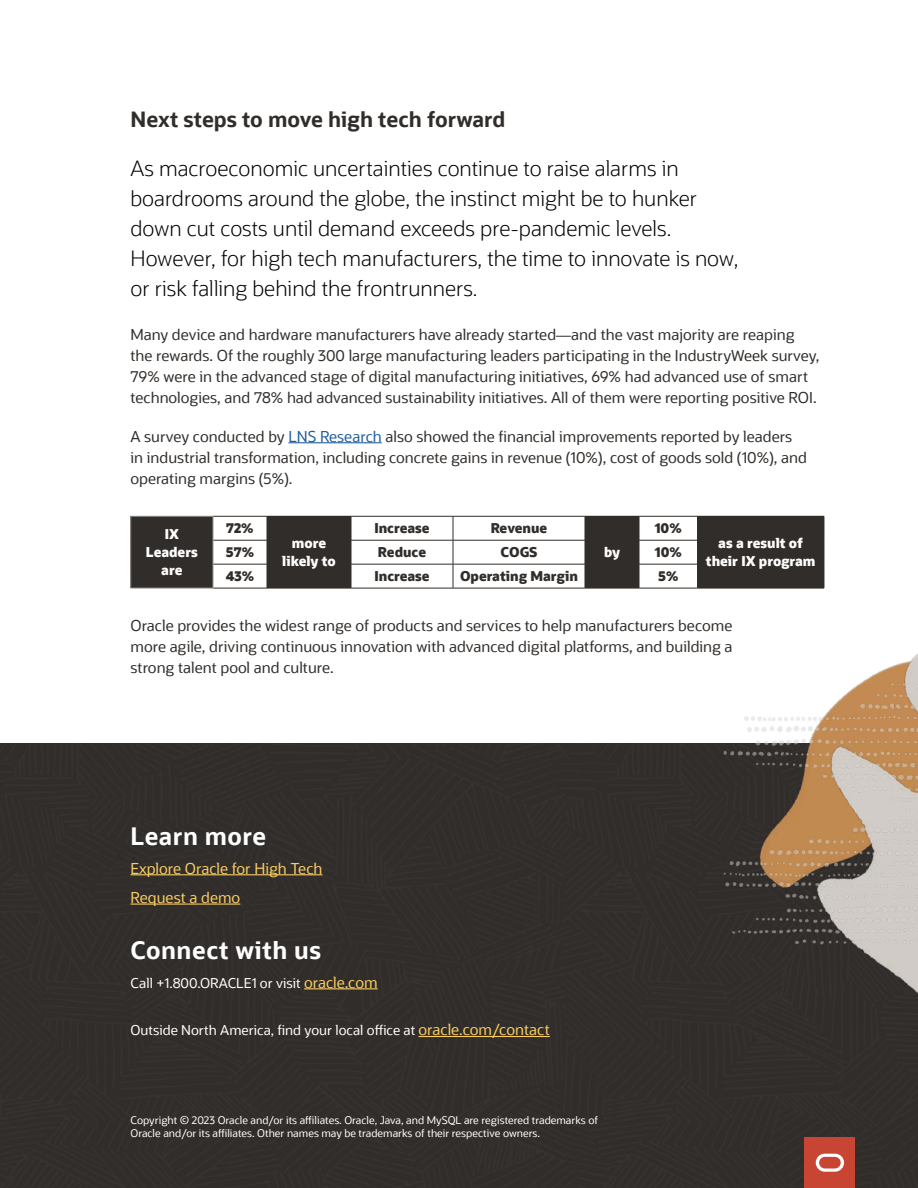
<style>
.page{position:relative;width:918px;height:1188px;background:#fff}
.page>*{position:absolute;margin:0;border:0;box-sizing:border-box;transform-origin:0 0}
.t1{font:700 24px "Oracle Sans";letter-spacing:.02em;color:#fff}
.t2{font:300 21px/30px "Oracle Sans";color:#000}
.t3{font:700 21px "Oracle Sans";color:#312d2a}
.t4{font:15px/21px "Oracle Sans";color:#312d2a}
.t5{font:15px/29.2px "Oracle Sans";color:#facd62}
.t6{font:13.5px "Oracle Sans";color:#fff}
.t7{font:800 13.5px "Oracle Sans";color:#312d2a}
.t8{font:800 13.5px/18px "Oracle Sans";color:#fff;text-align:center}
.t9{font:10.5px/13.5px "Oracle Sans";color:#fff}
.s1{color:#215e9e}
.s2{font-size:15px;color:#facd62}
</style>
<div class="page">
<div style="left:0;top:743px;width:627px;height:445px;background:#312d2a"></div>
<hr style="left:304px;top:988px;width:74px;height:1px;background:#facd62">
<hr style="left:419px;top:1036px;width:131px;height:1px;background:#facd62">
<hr style="left:130px;top:904px;width:110px;height:1px;background:#facd62">
<hr style="left:130px;top:874px;width:192px;height:1px;background:#facd62">
<hr style="left:288px;top:442px;width:94px;height:1px;background:#215e9e">
<img style="left:627px;top:587px;width:291px;height:601px">
<img style="left:669px;top:609px;width:249px;height:562px">
<div style="left:131px;top:516px;width:82px;height:72px;background:#312d2a"></div>
<div style="left:267px;top:516px;width:84px;height:72px;background:#312d2a"></div>
<div style="left:585px;top:516px;width:54px;height:72px;background:#312d2a"></div>
<div style="left:698px;top:516px;width:126px;height:72px;background:#312d2a"></div>
<hr style="left:130px;top:516px;width:83px;height:1px;background:#989694">
<svg style="left:130px;top:516px;width:1px;height:72px"></svg>
<hr style="left:130px;top:588px;width:83px;height:1px;background:#989694">
<hr style="left:213px;top:516px;width:54px;height:1px;background:#312d2a">
<hr style="left:267px;top:588px;width:84px;height:1px;background:#312d2a">
<hr style="left:351px;top:516px;width:102px;height:1px;background:#312d2a">
<hr style="left:453px;top:516px;width:132px;height:1px;background:#312d2a">
<hr style="left:585px;top:588px;width:54px;height:1px;background:#312d2a">
<hr style="left:639px;top:516px;width:59px;height:1px;background:#312d2a">
<svg style="left:824px;top:516px;width:1px;height:72px"></svg>
<hr style="left:698px;top:588px;width:126px;height:1px;background:#312d2a">
<hr style="left:213px;top:540px;width:54px;height:1px;background:#312d2a">
<hr style="left:351px;top:540px;width:102px;height:1px;background:#312d2a">
<hr style="left:453px;top:540px;width:132px;height:1px;background:#312d2a">
<hr style="left:639px;top:540px;width:59px;height:1px;background:#312d2a">
<hr style="left:213px;top:564px;width:54px;height:1px;background:#312d2a">
<hr style="left:213px;top:588px;width:54px;height:1px;background:#312d2a">
<svg style="left:213px;top:516px;width:1px;height:72px"></svg>
<hr style="left:351px;top:564px;width:102px;height:1px;background:#312d2a">
<svg style="left:351px;top:516px;width:1px;height:72px"></svg>
<hr style="left:453px;top:564px;width:132px;height:1px;background:#312d2a">
<svg style="left:453px;top:516px;width:1px;height:72px"></svg>
<hr style="left:351px;top:588px;width:102px;height:1px;background:#312d2a">
<hr style="left:453px;top:588px;width:132px;height:1px;background:#312d2a">
<hr style="left:639px;top:564px;width:59px;height:1px;background:#312d2a">
<svg style="left:639px;top:516px;width:1px;height:72px"></svg>
<svg style="left:697px;top:517px;width:1px;height:71px"></svg>
<hr style="left:639px;top:588px;width:59px;height:1px;background:#312d2a">
<h3 class="t3" style="left:130px;top:106px;width:376px">Next steps to move high tech forward</h3>
<p class="t2" style="left:130px;top:154px;width:550px">As macroeconomic uncertainties continue to raise alarms in</p>
<p class="t2" style="left:130px;top:184px;width:609px">boardrooms around the globe, the instinct might be to hunker down cut costs until demand exceeds pre-pandemic levels.<br>However, for high tech manufacturers, the time to innovate is now, or risk falling behind the frontrunners.</p>
<p class="t4" style="left:130px;top:324px;width:690px">Many device and hardware manufacturers have already started—and the vast majority are reaping the rewards. Of the roughly 300 large manufacturing leaders participating in the IndustryWeek survey, 79% were in the advanced stage of digital manufacturing initiatives, 69% had advanced use of smart technologies, and 78% had advanced sustainability initiatives. All of them were reporting positive ROI.</p>
<p class="t4" style="left:130px;top:426px;width:678px">A survey conducted by <span class="s1">LNS Research</span> also showed the financial improvements reported by leaders in industrial transformation, including concrete gains in revenue (10%), cost of goods sold (10%), and operating margins (5%).</p>
<p class="t8" style="left:146px;top:525px;width:53px">IX<br>Leaders are</p>
<p class="t7" style="left:226px;top:520px;width:29px">72%</p>
<p class="t7" style="left:374px;top:520px;width:57px">Increase</p>
<p class="t7" style="left:491px;top:520px;width:58px">Revenue</p>
<p class="t7" style="left:655px;top:520px;width:29px">10%</p>
<p class="t8" style="left:282px;top:534px;width:55px">more likely to</p>
<p class="t7" style="left:226px;top:544px;width:30px">57%</p>
<p class="t7" style="left:378px;top:544px;width:50px">Reduce</p>
<p class="t7" style="left:500px;top:544px;width:39px">COGS</p>
<p class="t7" style="left:655px;top:544px;width:29px">10%</p>
<p class="t7" style="left:226px;top:568px;width:30px">43%</p>
<p class="t7" style="left:374px;top:568px;width:57px">Increase</p>
<p class="t7" style="left:460px;top:568px;width:120px">Operating Margin</p>
<p class="t7" style="left:658px;top:568px;width:22px">5%</p>
<p class="t8" style="left:604px;top:543px;width:17px">by</p>
<p class="t8" style="left:706px;top:534px;width:111px">as a result of their IX program</p>
<p class="t4" style="left:130px;top:615px;width:604px;text-align:justify">Oracle provides the widest range of products and services to help manufacturers become more agile, driving continuous innovation with advanced digital platforms, and building a strong talent pool and culture.</p>
<p class="t1" style="left:130px;top:821px;width:137px">Learn more</p>
<p class="t5" style="left:130px;top:854px;width:193px">Explore Oracle for High Tech<br>Request a demo</p>
<p class="t1" style="left:130px;top:935px;width:192px">Connect with us</p>
<p class="t6" style="left:130px;top:975px;width:249px">Call +1.800.ORACLE1 or visit <span class="s2">oracle.com</span></p>
<p class="t6" style="left:130px;top:1022px;width:421px">Outside North America, find your local office at <span class="s2">oracle.com/contact</span></p>
<p class="t9" style="left:130px;top:1113px;width:469px">Copyright © 2023 Oracle and/or its affiliates. Oracle, Java, and MySQL are registered trademarks of<br>Oracle and/or its affiliates. Other names may be trademarks of their respective owners.</p>
</div>
